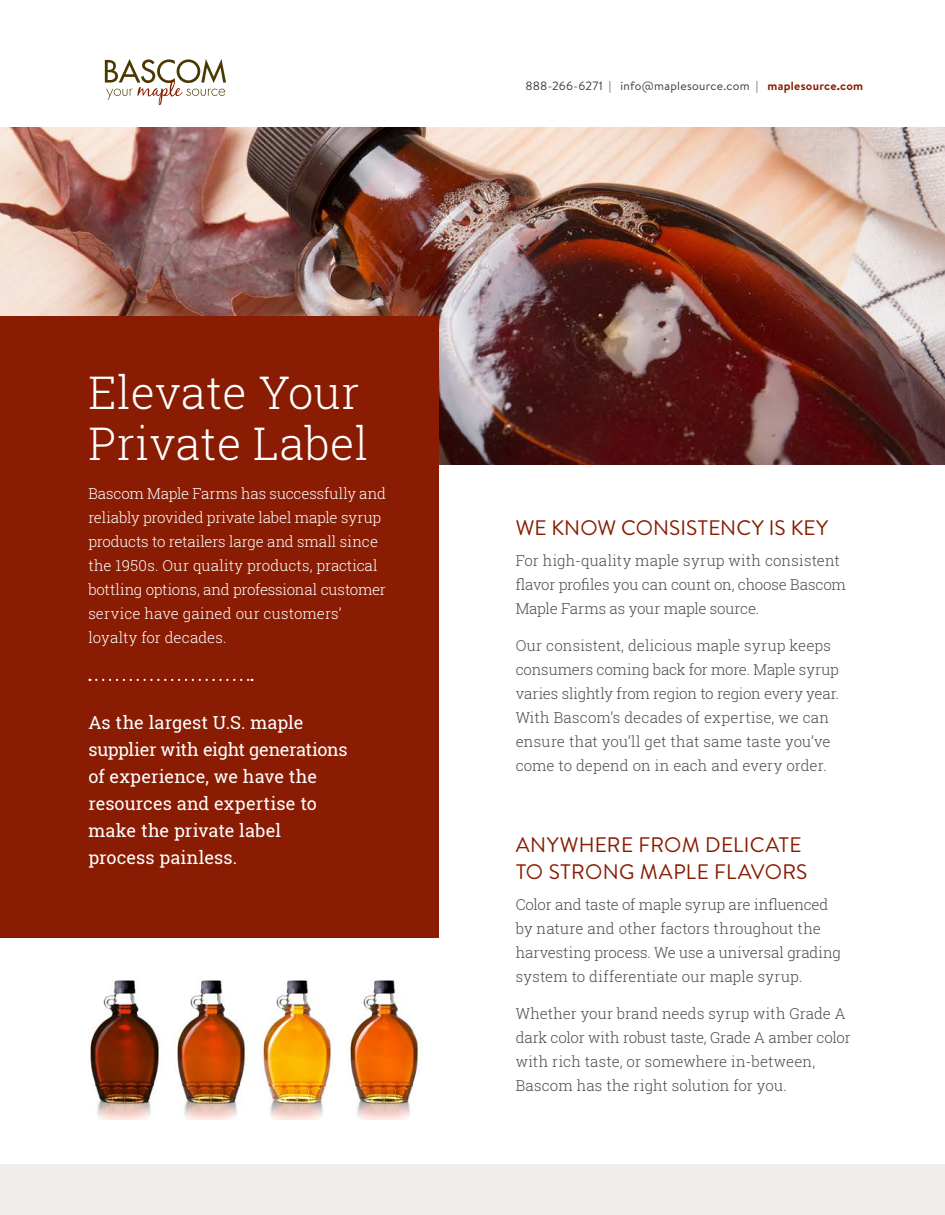
<style>
.page{position:relative;width:945px;height:1215px;background:#fff}
.page>*{position:absolute;margin:0;border:0;box-sizing:border-box;transform-origin:0 0}
.Title_2_-_left{font:300 45px "Roboto Slab";letter-spacing:.01em;color:#fff}
.t1{font:21px "Brandon Text";letter-spacing:.01em;color:#891c02}
.t2{font:18px/27px "Roboto Slab";color:#fff}
.t3{font:300 15px/24px "Roboto Slab";color:#4f4a47}
.t4{font:300 15px/24px "Roboto Slab";letter-spacing:-.005em;color:#fff}
.t5{font:12px "Brandon Text";letter-spacing:.025em;color:#3e3835}
.s1{font-weight:700;color:#891c02}
</style>
<div class="page">
<img style="left:0;top:128px;width:945px;height:336px">
<div style="left:0;top:316px;width:438px;height:622px;background:#891c02"></div>
<svg style="left:96px;top:679px;width:156px;height:2px"></svg>
<svg style="left:105px;top:59px;width:121px;height:46px"></svg>
<div style="left:0;top:1164px;width:945px;height:51px;background:#f0eded"></div>
<img style="left:90px;top:980px;width:69px;height:140px">
<img style="left:177px;top:980px;width:68px;height:140px">
<img style="left:261px;top:980px;width:73px;height:140px">
<img style="left:350px;top:980px;width:69px;height:140px">
<p class="Title_2_-_left" style="left:88px;top:362px;width:273px">Elevate Your</p>
<p class="Title_2_-_left" style="left:88px;top:413px;width:281px">Private Label</p>
<p class="t4" style="left:88px;top:481px;width:299px">Bascom Maple Farms has successfully and reliably provided private label maple syrup products to retailers large and small since the 1950s. Our quality products, practical bottling options, and professional customer service have gained our customers’ loyalty for decades.</p>
<p class="t2" style="left:88px;top:709px;width:261px">As the largest U.S. maple supplier with eight generations of experience, we have the resources and expertise to make the private label</p>
<p class="t2" style="left:88px;top:844px;width:150px">process painless.</p>
<p class="t5" style="left:525px;top:78px;width:339px">888-266-6271 | info@maplesource.com | <span class="s1">maplesource.com</span></p>
<p class="t1" style="left:516px;top:513px;width:314px">WE KNOW CONSISTENCY IS KEY</p>
<p class="t3" style="left:516px;top:548px;width:332px">For high-quality maple syrup with consistent flavor profiles you can count on, choose Bascom<br>Maple Farms as your maple source.</p>
<p class="t3" style="left:516px;top:633px;width:325px">Our consistent, delicious maple syrup keeps consumers coming back for more. Maple syrup varies slightly from region to region every year.<br>With Bascom’s decades of expertise, we can ensure that you’ll get that same taste you’ve come to depend on in each and every order.</p>
<p class="t1" style="left:516px;top:831px;width:287px">ANYWHERE FROM DELICATE</p>
<p class="t1" style="left:516px;top:858px;width:293px">TO STRONG MAPLE FLAVORS</p>
<p class="t3" style="left:516px;top:892px;width:327px">Color and taste of maple syrup are influenced by nature and other factors throughout the harvesting process. We use a universal grading system to differentiate our maple syrup.</p>
<p class="t3" style="left:516px;top:1002px;width:337px">Whether your brand needs syrup with Grade A dark color with robust taste, Grade A amber color with rich taste, or somewhere in-between, Bascom has the right solution for you.</p>
</div>
